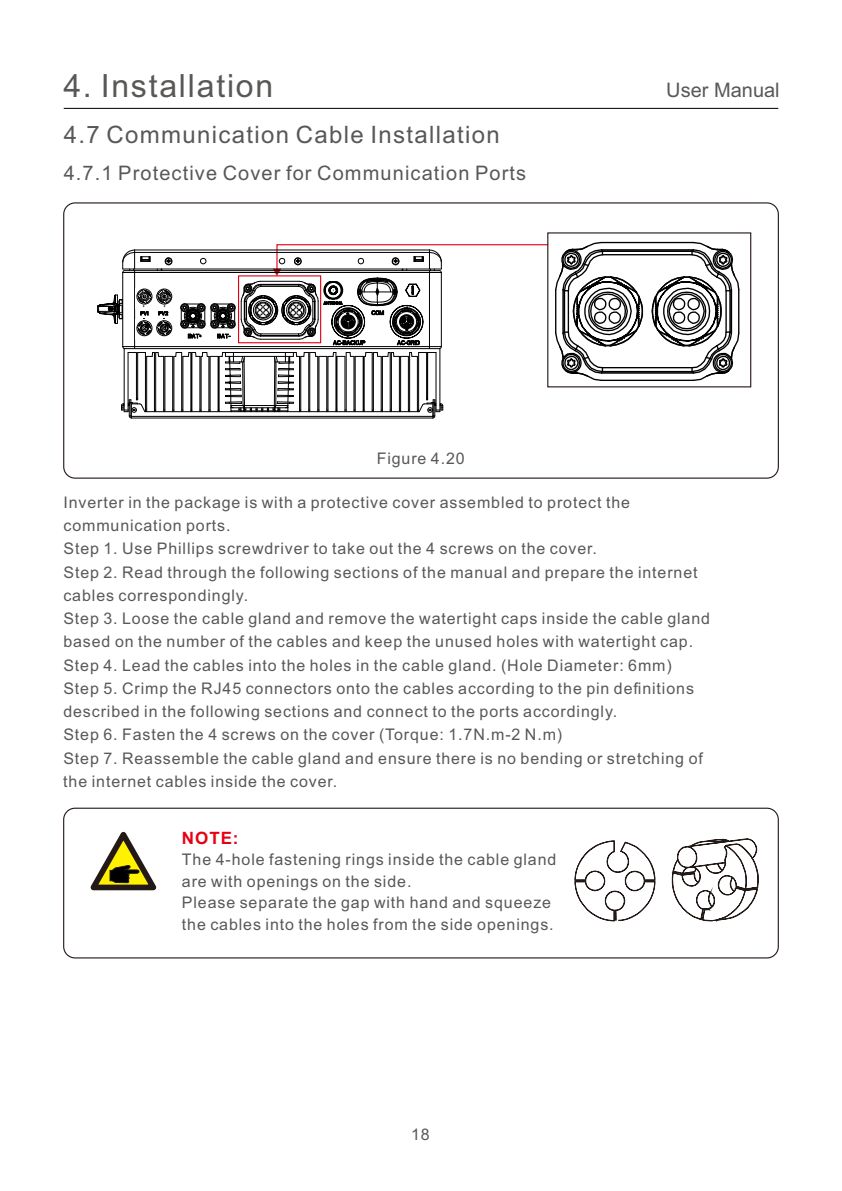
<style>
.page{position:relative;width:842px;height:1191px;background:#fff}
.page>*{position:absolute;margin:0;border:0;box-sizing:border-box;transform-origin:0 0}
.t1{font:32px "Arial";letter-spacing:.055em;color:#595857}
.t2{font:24px "Arial";letter-spacing:.055em;color:#595857}
.t3{font:20px "Arial";letter-spacing:.055em;color:#595857}
.t4{font:20px "Arial";color:#595857}
.t5{font:700 17px "Arial";color:#e60013}
.t6{font:16px/23.2px "Arial";letter-spacing:.055em;color:#595857}
</style>
<div class="page">
<hr style="left:64px;top:108px;width:714px;height:1px;background:#231916">
<svg style="left:90px;top:831px;width:67px;height:60px"></svg>
<div style="left:63px;top:807px;width:716px;height:151px;border:1px solid #231916;border-radius:11px"></div>
<svg style="left:672px;top:838px;width:87px;height:83px"></svg>
<svg style="left:574px;top:840px;width:81px;height:82px"></svg>
<svg style="left:97px;top:233px;width:682px;height:188px"></svg>
<h1 class="t1" style="left:63px;top:73px;width:211px">4. Installation</h1>
<p class="t4" style="left:666px;top:82px;width:115px">User Manual</p>
<h2 class="t2" style="left:64px;top:126px;width:438px">4.7 Communication Cable Installation</h2>
<p class="t3" style="left:64px;top:166px;width:464px">4.7.1 Protective Cover for Communication Ports</p>
<p class="t6" style="left:377px;top:448px;width:90px">Figure 4.20</p>
<p class="t6" style="left:63px;top:492px;width:648px">Inverter in the package is with a protective cover assembled to protect the communication ports.<br>Step 1. Use Phillips screwdriver to take out the 4 screws on the cover.<br>Step 2. Read through the following sections of the manual and prepare the internet cables correspondingly.<br>Step 3. Loose the cable gland and remove the watertight caps inside the cable gland based on the number of the cables and keep the unused holes with watertight cap.<br>Step 4. Lead the cables into the holes in the cable gland. (Hole Diameter: 6mm)<br>Step 5. Crimp the RJ45 connectors onto the cables according to the pin definitions described in the following sections and connect to the ports accordingly.<br>Step 6. Fasten the 4 screws on the cover (Torque: 1.7N.m-2 N.m)<br>Step 7. Reassemble the cable gland and ensure there is no bending or stretching of the internet cables inside the cover.</p>
<p class="t5" style="left:182px;top:831px;width:58px">NOTE:</p>
<p class="t6" style="left:182px;top:850px;width:376px;line-height:21.4px">The 4-hole fastening rings inside the cable gland are with openings on the side.<br>Please separate the gap with hand and squeeze the cables into the holes from the side openings.</p>
<p class="t6" style="left:411px;top:1124px;width:20px">18</p>
</div>
